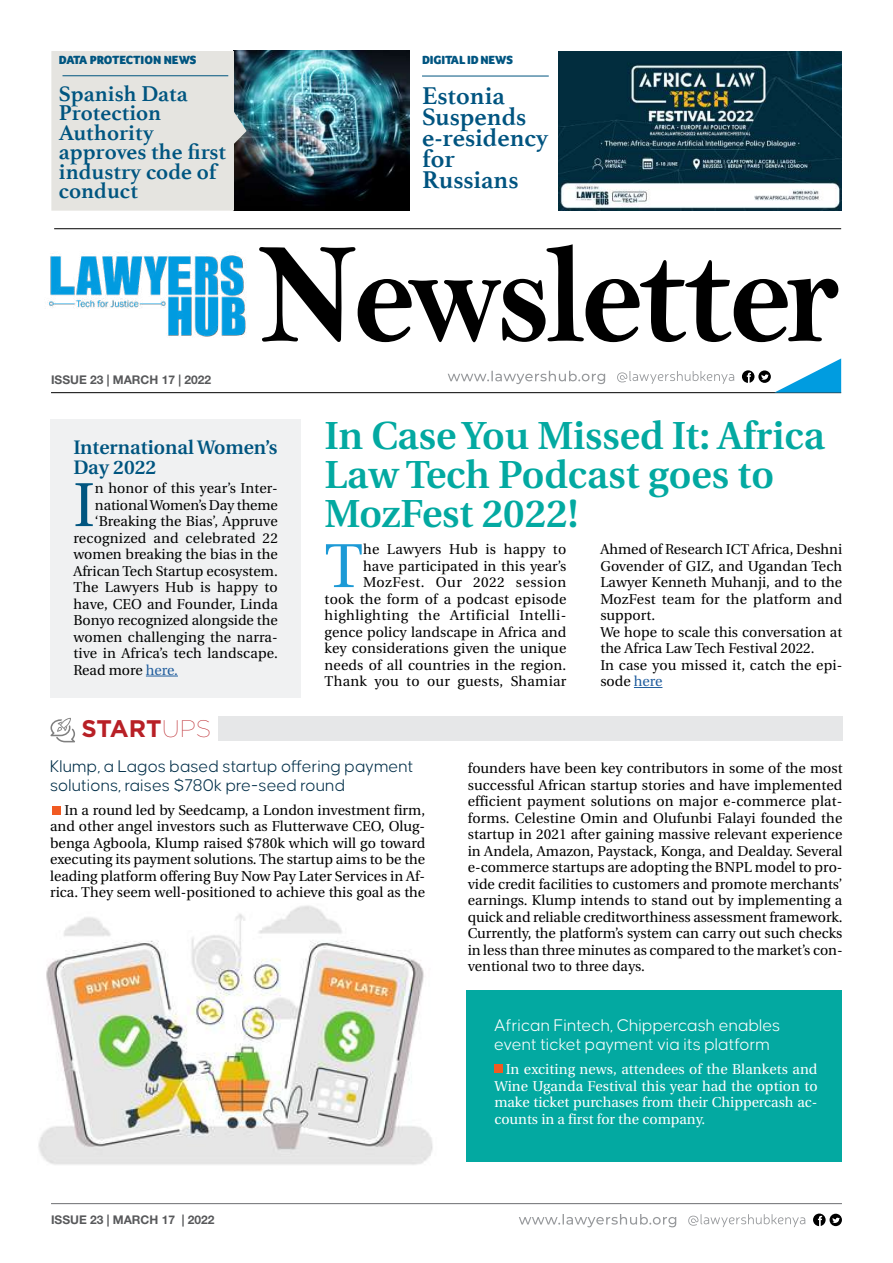
<style>
.page{position:relative;width:893px;height:1263px;background:#fff}
.page>*{position:absolute;margin:0;border:0;box-sizing:border-box;transform-origin:0 0}
.t1{font:61.95px "Utopia";color:#1c9ad6}
.t2{font:61.95px "Utopia";color:#005580}
.t3{font:600 39px/39px "Utopia";color:#03a9a1}
.t4{font:700 25.5px/21px "Athelas";color:#005480}
.t5{font:700 24px "Gotham";letter-spacing:-.005em;color:#b82026}
.t6{font:700 22.5px/19.5px "Athelas";color:#005580}
.t7{font:600 19.5px/19.5px "Utopia";color:#005580}
.t8{font:300 18px/19.5px "Causten";color:#022f49}
.t9{font:300 18px/19.5px "Causten";color:#fff}
.t10{font:14.25px/16.5px "Utopia";letter-spacing:.005em;color:#000101;text-align:justify}
.t11{font:14.25px/16.5px "Utopia";color:#fff;text-align:justify}
.t12{font:900 12.15px "Foco";color:#005580}
.t13{font:900 12.15px "Foco";letter-spacing:-.01em;color:#005581}
.t14{font:700 12px "Helvetica Neue LT Std";color:#58595b}
.s1{color:#215e9e}
.s2{font-weight:100}
</style>
<div class="page">
<img style="left:247px;top:51px;width:162px;height:160px">
<div style="left:466px;top:990px;width:376px;height:172px;background:#03a9a1"></div>
<img style="left:38px;top:905px;width:395px;height:260px">
<div style="left:50px;top:419px;width:250px;height:279px;background:#f0f1f2"></div>
<img style="left:49px;top:253px;width:197px;height:84px">
<svg style="left:448px;top:371px;width:157px;height:13px"></svg>
<svg style="left:617px;top:371px;width:117px;height:13px"></svg>
<hr style="left:51px;top:1203px;width:791px;height:1px;background:#6d6e71">
<svg style="left:813px;top:1213px;width:29px;height:13px"></svg>
<svg style="left:519px;top:1214px;width:157px;height:13px"></svg>
<svg style="left:688px;top:1214px;width:117px;height:13px"></svg>
<hr style="left:54px;top:228px;width:787px;height:1px;background:#000">
<hr style="left:51px;top:392px;width:790px;height:1px;background:#000">
<svg style="left:742px;top:358px;width:99px;height:34px"></svg>
<svg style="left:259px;top:244px;width:579px;height:98px"></svg>
<svg style="left:634px;top:687px;width:28px;height:1px"></svg>
<hr style="left:146px;top:676px;width:32px;height:1px;background:#215e9e">
<div style="left:218px;top:716px;width:624px;height:25px;background:#e6e7e8"></div>
<svg style="left:50px;top:718px;width:25px;height:24px"></svg>
<div style="left:52px;top:806px;width:8px;height:8px;background:#f15a22"></div>
<div style="left:494px;top:1065px;width:9px;height:8px;background:#f15a22"></div>
<svg style="left:51px;top:51px;width:196px;height:160px;background:#d8d8d5"></svg>
<hr style="left:62px;top:75px;width:166px;height:1px;background:#005580">
<img style="left:558px;top:51px;width:284px;height:160px">
<hr style="left:422px;top:76px;width:127px;height:1px;background:#005580">
<p class="t12" style="left:59px;top:53px;width:139px">DATA PROTECTION NEWS</p>
<h3 class="t6" style="left:59px;top:83px;width:169px">Spanish Data<br>Protection<br>Authority approves the first industry code of conduct</h3>
<p class="t13" style="left:422px;top:53px;width:92px">DIGITAL ID NEWS</p>
<h3 class="t4" style="left:422px;top:85px;width:128px">Estonia<br>Suspends e-residency for<br>Russians</h3>
<p class="t14" style="left:51px;top:372px;width:162px">ISSUE 23 | MARCH 17 | 2022</p>
<h3 class="t7" style="left:73px;top:438px;width:206px">International Women’s<br>Day 2022</h3>
<p class="t10" style="left:95px;top:480px;width:184px">n honor of this year’s Inter-</p>
<p class="t10" style="left:95px;top:497px;width:184px">national Women’s Day theme</p>
<p class="t10" style="left:95px;top:513px;width:184px">‘Breaking the Bias’, Appruve</p>
<p class="t10" style="left:73px;top:530px;width:206px">recognized and celebrated 22</p>
<p class="t10" style="left:73px;top:546px;width:206px">women breaking the bias in the</p>
<p class="t10" style="left:73px;top:563px;width:206px">African Tech Startup ecosystem.</p>
<p class="t10" style="left:73px;top:579px;width:206px">The Lawyers Hub is happy to</p>
<p class="t10" style="left:73px;top:596px;width:206px">have, CEO and Founder, Linda</p>
<p class="t10" style="left:73px;top:612px;width:206px">Bonyo recognized alongside the</p>
<p class="t10" style="left:73px;top:629px;width:206px">women challenging the narra-</p>
<p class="t10" style="left:73px;top:645px;width:206px">tive in Africa’s tech landscape.</p>
<p class="t10" style="left:73px;top:662px;width:106px">Read more <span class="s1">here.</span></p>
<h1 class="t2" style="left:73px;top:471px;width:23px">I</h1>
<h3 class="t5" style="left:82px;top:713px;width:131px">START<span class="s2">UPS</span></h3>
<h2 class="t3" style="left:325px;top:417px;width:502px">In Case You Missed It: Africa<br>Law Tech Podcast goes to</h2>
<h2 class="t3" style="left:325px;top:495px;width:255px">MozFest 2022!</h2>
<p class="t10" style="left:325px;top:541px;width:243px;text-align:right">he Lawyers Hub is happy to<br>have participated in this year’s MozFest. Our 2022 session<br>took the form of a podcast episode highlighting the Artificial Intelli&shy;gence policy landscape in Africa and key considerations given the unique needs of all countries in the region.<br>Thank you to our guests, Shamiar</p>
<p class="t10" style="left:600px;top:541px;width:243px;text-align:left">Ahmed of Research ICT Africa, Deshni<br>Govender of GIZ, and Ugandan Tech<br>Lawyer Kenneth Muhanji, and to the<br>MozFest team for the platform and support.<br>We hope to scale this conversation at the Africa Law Tech Festival 2022.<br>In case you missed it, catch the epi&shy;sode <span class="s1">here</span></p>
<h1 class="t1" style="left:325px;top:532px;width:40px">T</h1>
<p class="t8" style="left:50px;top:756px;width:365px">Klump, a Lagos based startup offering payment solutions, raises $780k pre-seed round</p>
<p class="t10" style="left:50px;top:802px;width:377px;text-indent:14px">In a round led by Seedcamp, a London investment firm, and other angel investors such as Flutterwave CEO, Olug&shy;benga Agboola, Klump raised $780k which will go toward executing its payment solutions. The startup aims to be the leading platform offering Buy Now Pay Later Services in Af&shy;rica. They seem well-positioned to achieve this goal as the</p>
<p class="t14" style="left:51px;top:1212px;width:165px">ISSUE 23 | MARCH 17 | 2022</p>
<p class="t10" style="left:468px;top:760px;width:376px">founders have been key contributors in some of the most successful African startup stories and have implemented efficient payment solutions on major e-commerce plat&shy;forms. Celestine Omin and Olufunbi Falayi founded the startup in 2021 after gaining massive relevant experience in Andela, Amazon, Paystack, Konga, and Dealday. Several e-commerce startups are adopting the BNPL model to pro&shy;vide credit facilities to customers and promote merchants’ earnings. Klump intends to stand out by implementing a quick and reliable creditworthiness assessment framework.<br>Currently, the platform’s system can carry out such checks in less than three minutes as compared to the market’s con&shy;ventional two to three days.</p>
<p class="t9" style="left:494px;top:1015px;width:288px">African Fintech, Chippercash enables event ticket payment via its platform</p>
<p class="t11" style="left:494px;top:1061px;width:325px;text-indent:11px">In exciting news, attendees of the Blankets and Wine Uganda Festival this year had the option to make ticket purchases from their Chippercash ac&shy;counts in a first for the company.</p>
</div>
